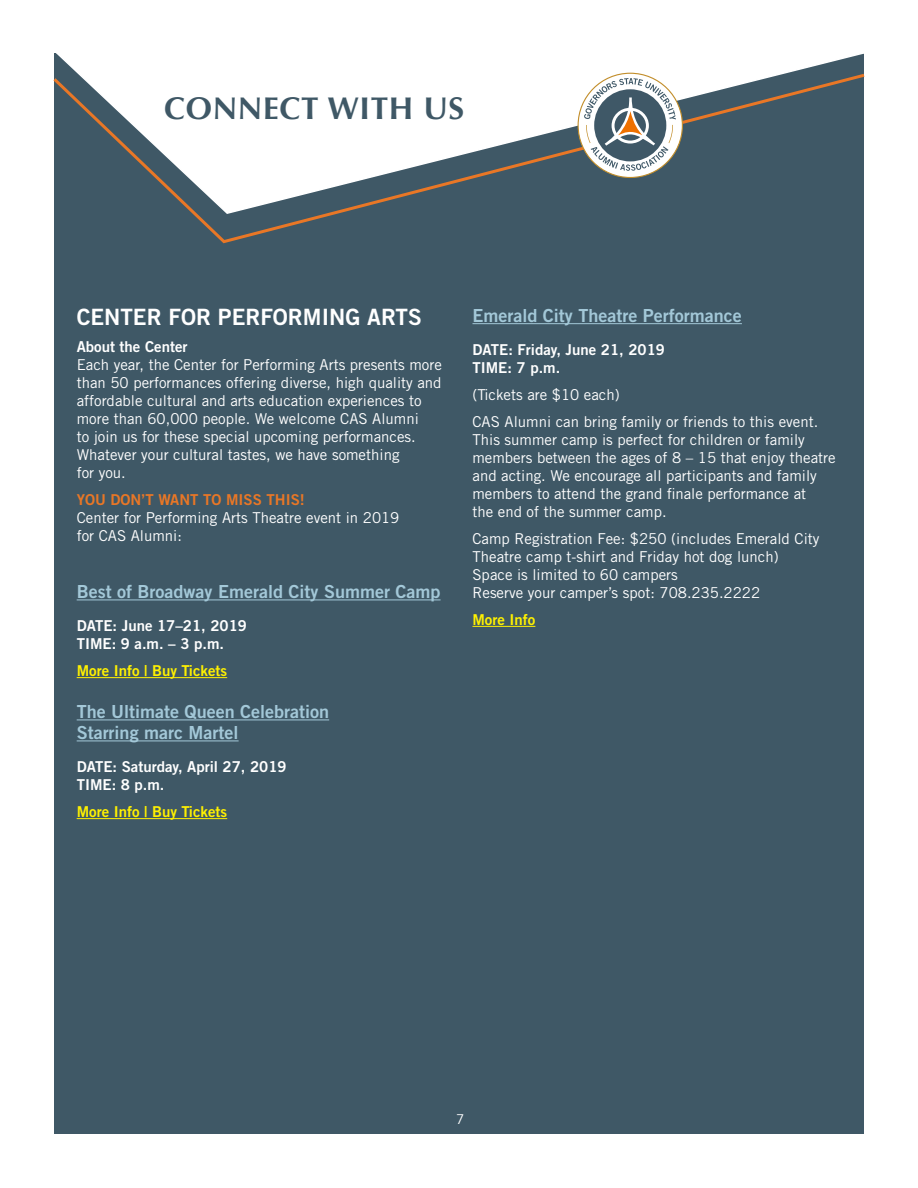
<style>
.page{position:relative;width:918px;height:1188px;background:#fff}
.page>*{position:absolute;margin:0;border:0;box-sizing:border-box;transform-origin:0 0}
.t1{font:700 31.5px "Optima";letter-spacing:.02em;color:#3f5866}
.t2{font:22.5px "Trade Gothic LT Std Bd 2";color:#fff}
.t3{font:18px "Trade Gothic LT Std Bd 2";color:#a3c8d8}
.t4{font:15px/18px "Trade Gothic LT Std";color:#fff}
.t5{font:15px "Trade Gothic LT Std Bd 2";color:#fff}
.t6{font:15px "Trade Gothic LT Std Bd 2";color:#fff101}
.t7{font:15px "Trade Gothic LT Std Bd 2";color:#e97726}
.t8{font:13.5px "Trade Gothic LT Std";color:#fff}
</style>
<div class="page">
<div style="left:54px;top:1105px;width:810px;height:29px;background:#3f5866"></div>
<div style="left:54px;top:53px;width:810px;height:1056px;background:#3f5866"></div>
<div style="left:56px;top:53px;width:808px;height:19px;background:#fff"></div>
<svg style="left:53px;top:72px;width:812px;height:172px"></svg>
<svg style="left:578px;top:73px;width:105px;height:105px"></svg>
<hr style="left:77px;top:599px;width:364px;height:1px;background:#a3c8d8">
<hr style="left:77px;top:677px;width:150px;height:1px;background:#fff101">
<hr style="left:77px;top:719px;width:252px;height:1px;background:#a3c8d8">
<hr style="left:77px;top:740px;width:162px;height:1px;background:#a3c8d8">
<hr style="left:77px;top:818px;width:150px;height:1px;background:#fff101">
<hr style="left:472px;top:323px;width:270px;height:1px;background:#a3c8d8">
<hr style="left:472px;top:626px;width:63px;height:1px;background:#fff101">
<p class="t1" style="left:164px;top:90px;width:301px">CONNECT WITH US</p>
<p class="t2" style="left:77px;top:303px;width:347px">CENTER FOR PERFORMING ARTS</p>
<p class="t5" style="left:77px;top:337px;width:112px">About the Center</p>
<p class="t4" style="left:77px;top:356px;width:367px">Each year, the Center for Performing Arts presents more than 50 performances offering diverse, high quality and affordable cultural and arts education experiences to more than 60,000 people. We welcome CAS Alumni<br>to join us for these special upcoming performances.<br>Whatever your cultural tastes, we have something<br>for you.</p>
<p class="t7" style="left:77px;top:490px;width:230px">YOU DON’T WANT TO MISS THIS!</p>
<p class="t4" style="left:77px;top:509px;width:324px">Center for Performing Arts Theatre event in 2019 for CAS Alumni:</p>
<p class="t3" style="left:77px;top:581px;width:365px">Best of Broadway Emerald City Summer Camp</p>
<p class="t5" style="left:77px;top:616px;width:172px">DATE: June 17–21, 2019</p>
<p class="t5" style="left:77px;top:634px;width:149px">TIME: 9 a.m. – 3 p.m.</p>
<p class="t6" style="left:77px;top:661px;width:152px">More Info | Buy Tickets</p>
<p class="t3" style="left:77px;top:701px;width:254px">The Ultimate Queen Celebration</p>
<p class="t3" style="left:77px;top:722px;width:163px">Starring marc Martel</p>
<p class="t5" style="left:77px;top:757px;width:212px">DATE: Saturday, April 27, 2019</p>
<p class="t5" style="left:77px;top:775px;width:89px">TIME: 8 p.m.</p>
<p class="t6" style="left:77px;top:802px;width:152px">More Info | Buy Tickets</p>
<p class="t3" style="left:472px;top:304px;width:271px">Emerald City Theatre Performance</p>
<p class="t5" style="left:472px;top:340px;width:194px">DATE: Friday, June 21, 2019</p>
<p class="t5" style="left:472px;top:358px;width:89px">TIME: 7 p.m.</p>
<p class="t4" style="left:472px;top:385px;width:149px">(Tickets are $10 each)</p>
<p class="t4" style="left:472px;top:412px;width:365px">CAS Alumni can bring family or friends to this event.<br>This summer camp is perfect for children or family members between the ages of 8 – 15 that enjoy theatre and acting. We encourage all participants and family members to attend the grand finale performance at<br>the end of the summer camp.</p>
<p class="t4" style="left:472px;top:529px;width:349px">Camp Registration Fee: $250 (includes Emerald City<br>Theatre camp t-shirt and Friday hot dog lunch)</p>
<p class="t4" style="left:472px;top:565px;width:207px">Space is limited to 60 campers</p>
<p class="t4" style="left:472px;top:583px;width:289px">Reserve your camper’s spot: 708.235.2222</p>
<p class="t6" style="left:472px;top:610px;width:64px">More Info</p>
<p class="t8" style="left:456px;top:1111px;width:10px">7</p>
</div>
